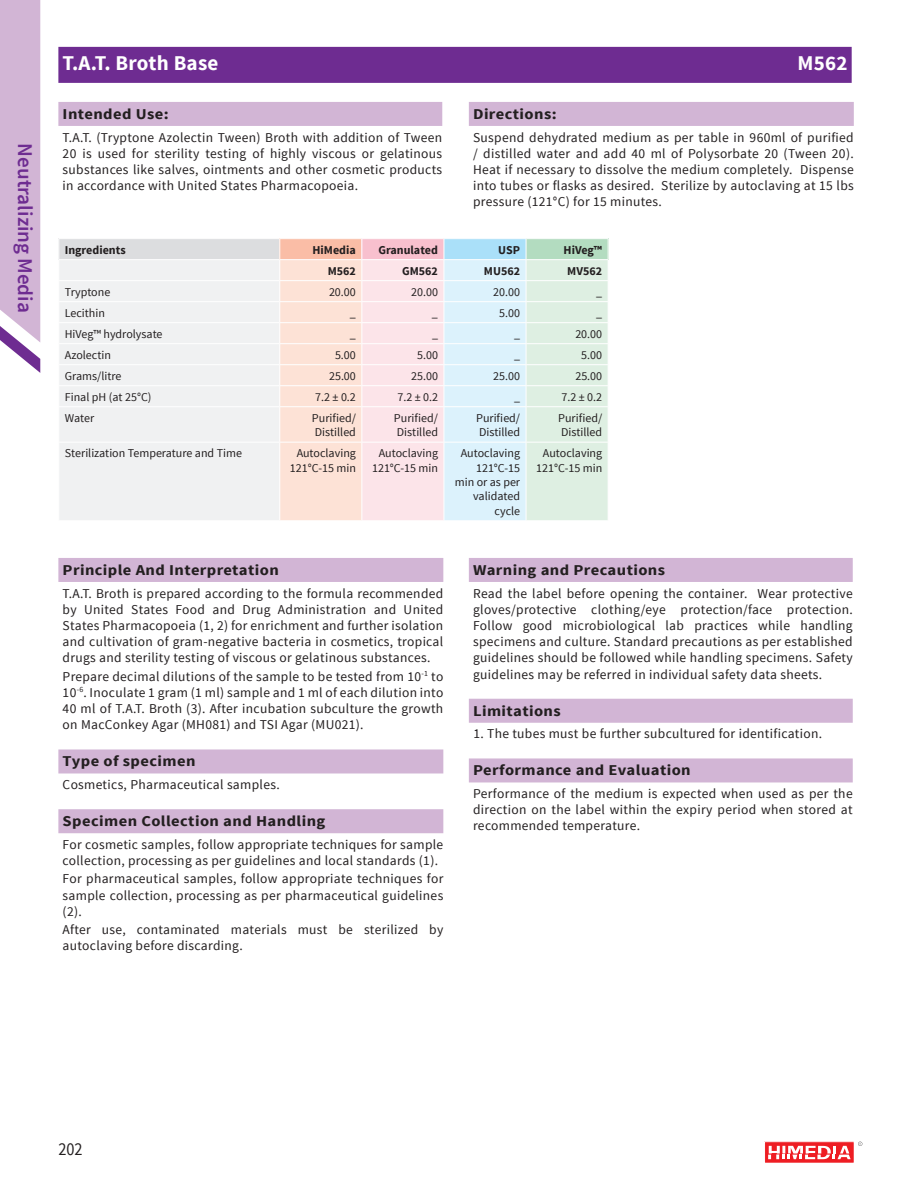
<style>
.page{position:relative;width:910px;height:1195px;background:#fff}
.page>*{position:absolute;margin:0;border:0;box-sizing:border-box;transform-origin:0 0}
.Heading{font:700 21px "Source Sans Pro";letter-spacing:.01em;color:#fff}
.t1{font:600 21px "Source Sans Pro";color:#6e2c91}
.t2{font:18px "Source Sans Pro";color:#231f20;scale:.9 1}
.Sub_Heading{font:700 15px "Source Sans Pro";letter-spacing:.025em;color:#231f20;scale:1.1 1}
.Para_Text{font:13.5px/16.2px "Source Sans Pro";letter-spacing:.025em;color:#231f20;text-align:justify}
.Table_Text{font:12px/14.4px "Source Sans Pro";color:#231f20}
.Table_Sub_Heading{font:700 12px "Source Sans Pro";color:#231f20}
</style>
<div class="page">
<div style="left:764px;top:1141px;width:90px;height:22px;background:#ee1d23"></div>
<div style="left:764px;top:1141px;width:90px;height:22px;border:1px solid #fff"></div>
<svg style="left:768px;top:1145px;width:82px;height:14px"></svg>
<svg style="left:858px;top:1141px;width:4px;height:4px"></svg>
<div style="left:58px;top:47px;width:793px;height:36px;background:#6e2c91"></div>
<div style="left:58px;top:102px;width:384px;height:24px;background:#d2b5d5"></div>
<div style="left:469px;top:102px;width:384px;height:24px;background:#d2b5d5"></div>
<div style="left:59px;top:239px;width:221px;height:21px;background:#dcdddf"></div>
<div style="left:59px;top:260px;width:220px;height:260px;background:#f0f1f2"></div>
<hr style="left:58px;top:259px;width:222px;height:1px;background:#fff">
<hr style="left:58px;top:280px;width:222px;height:1px;background:#fff">
<hr style="left:58px;top:301px;width:222px;height:1px;background:#fff">
<hr style="left:58px;top:322px;width:222px;height:1px;background:#fff">
<hr style="left:58px;top:343px;width:222px;height:1px;background:#fff">
<hr style="left:58px;top:364px;width:222px;height:1px;background:#fff">
<hr style="left:58px;top:385px;width:222px;height:1px;background:#fff">
<svg style="left:279px;top:239px;width:330px;height:281px;background:#ece9e7"></svg>
<hr style="left:58px;top:406px;width:222px;height:1px;background:#fff">
<hr style="left:280px;top:406px;width:82px;height:1px;background:#fff">
<hr style="left:279px;top:407px;width:1px;height:35px;background:#fff">
<hr style="left:362px;top:406px;width:82px;height:1px;background:#fff">
<hr style="left:361px;top:407px;width:1px;height:35px;background:#fff">
<hr style="left:444px;top:406px;width:82px;height:1px;background:#fff">
<hr style="left:443px;top:407px;width:1px;height:35px;background:#fff">
<hr style="left:526px;top:406px;width:82px;height:1px;background:#fff">
<hr style="left:525px;top:407px;width:1px;height:35px;background:#fff">
<hr style="left:608px;top:407px;width:1px;height:35px;background:#fff">
<hr style="left:58px;top:442px;width:222px;height:1px;background:#fff">
<hr style="left:280px;top:442px;width:82px;height:1px;background:#fff">
<hr style="left:279px;top:442px;width:1px;height:78px;background:#fff">
<hr style="left:362px;top:442px;width:82px;height:1px;background:#fff">
<hr style="left:361px;top:442px;width:1px;height:78px;background:#fff">
<hr style="left:444px;top:442px;width:82px;height:1px;background:#fff">
<hr style="left:443px;top:442px;width:1px;height:78px;background:#fff">
<hr style="left:526px;top:442px;width:82px;height:1px;background:#fff">
<hr style="left:525px;top:442px;width:1px;height:78px;background:#fff">
<hr style="left:608px;top:442px;width:1px;height:78px;background:#fff">
<div style="left:58px;top:558px;width:385px;height:24px;background:#d2b5d5"></div>
<div style="left:58px;top:749px;width:385px;height:24px;background:#d2b5d5"></div>
<div style="left:58px;top:809px;width:385px;height:24px;background:#d2b5d5"></div>
<div style="left:469px;top:558px;width:383px;height:24px;background:#d2b5d5"></div>
<div style="left:469px;top:698px;width:383px;height:24px;background:#d2b5d5"></div>
<div style="left:469px;top:758px;width:383px;height:24px;background:#d2b5d5"></div>
<svg style="left:0;top:0;width:40px;height:373px;background:#d2b6d6"></svg>
<h1 class="t1" style="left:39px;top:143px;width:171px;rotate:90deg">Neutralizing Media</h1>
<p class="Heading" style="left:63px;top:50px;width:157px">T.A.T. Broth Base</p>
<p class="Heading" style="left:797px;top:50px;width:51px">M562</p>
<p class="Sub_Heading" style="left:63px;top:104px;width:98px">Intended Use:</p>
<p class="Para_Text" style="left:63px;top:129px;width:381px">T.A.T. (Tryptone Azolectin Tween) Broth with addition of Tween 20 is used for sterility testing of highly viscous or gelatinous substances like salves, ointments and other cosmetic products in accordance with United States Pharmacopoeia.</p>
<p class="Sub_Heading" style="left:473px;top:104px;width:77px">Directions:</p>
<p class="Para_Text" style="left:473px;top:129px;width:382px">Suspend dehydrated medium as per table in 960ml of purified / distilled water and add 40 ml of Polysorbate 20 (Tween 20).<br>Heat if necessary to dissolve the medium completely. Dispense into tubes or flasks as desired. Sterilize by autoclaving at 15 lbs pressure (121°C) for 15 minutes.</p>
<p class="Table_Sub_Heading" style="left:65px;top:242px;width:62px">Ingredients</p>
<p class="Table_Sub_Heading" style="left:312px;top:242px;width:45px">HiMedia</p>
<p class="Table_Sub_Heading" style="left:378px;top:242px;width:61px">Granulated</p>
<p class="Table_Sub_Heading" style="left:498px;top:242px;width:23px">USP</p>
<p class="Table_Sub_Heading" style="left:563px;top:242px;width:40px">HiVeg™</p>
<p class="Table_Sub_Heading" style="left:328px;top:263px;width:30px">M562</p>
<p class="Table_Sub_Heading" style="left:402px;top:263px;width:37px">GM562</p>
<p class="Table_Sub_Heading" style="left:484px;top:263px;width:38px">MU562</p>
<p class="Table_Sub_Heading" style="left:567px;top:263px;width:36px">MV562</p>
<p class="Table_Text" style="left:65px;top:285px;width:47px">Tryptone</p>
<p class="Table_Text" style="left:329px;top:285px;width:28px">20.00</p>
<p class="Table_Text" style="left:411px;top:285px;width:28px">20.00</p>
<p class="Table_Text" style="left:493px;top:285px;width:28px">20.00</p>
<p class="Table_Text" style="left:596px;top:285px;width:7px">_</p>
<p class="Table_Text" style="left:65px;top:306px;width:42px">Lecithin</p>
<p class="Table_Text" style="left:350px;top:306px;width:7px">_</p>
<p class="Table_Text" style="left:432px;top:306px;width:7px">_</p>
<p class="Table_Text" style="left:499px;top:306px;width:22px">5.00</p>
<p class="Table_Text" style="left:596px;top:306px;width:7px">_</p>
<p class="Table_Text" style="left:65px;top:327px;width:99px">HiVeg™ hydrolysate</p>
<p class="Table_Text" style="left:350px;top:327px;width:7px">_</p>
<p class="Table_Text" style="left:432px;top:327px;width:7px">_</p>
<p class="Table_Text" style="left:514px;top:327px;width:7px">_</p>
<p class="Table_Text" style="left:65px;top:348px;width:48px">Azolectin</p>
<p class="Table_Text" style="left:335px;top:348px;width:22px">5.00</p>
<p class="Table_Text" style="left:417px;top:348px;width:22px">5.00</p>
<p class="Table_Text" style="left:514px;top:348px;width:7px">_</p>
<p class="Table_Text" style="left:575px;top:327px;width:28px">20.00</p>
<p class="Table_Text" style="left:581px;top:348px;width:22px">5.00</p>
<p class="Table_Text" style="left:65px;top:369px;width:58px">Grams/litre</p>
<p class="Table_Text" style="left:329px;top:369px;width:28px">25.00</p>
<p class="Table_Text" style="left:411px;top:369px;width:28px">25.00</p>
<p class="Table_Text" style="left:493px;top:369px;width:28px">25.00</p>
<p class="Table_Text" style="left:575px;top:369px;width:28px">25.00</p>
<p class="Table_Text" style="left:65px;top:390px;width:88px">Final pH (at 25°C)</p>
<p class="Table_Text" style="left:315px;top:390px;width:42px">7.2 ± 0.2</p>
<p class="Table_Text" style="left:397px;top:390px;width:42px">7.2 ± 0.2</p>
<p class="Table_Text" style="left:514px;top:390px;width:7px">_</p>
<p class="Table_Text" style="left:561px;top:390px;width:42px">7.2 ± 0.2</p>
<p class="Table_Text" style="left:65px;top:411px;width:31px">Water</p>
<p class="Table_Text" style="left:312px;top:411px;width:46px">Purified/<br>Distilled</p>
<p class="Table_Text" style="left:394px;top:411px;width:46px">Purified/<br>Distilled</p>
<p class="Table_Text" style="left:476px;top:411px;width:46px">Purified/<br>Distilled</p>
<p class="Table_Text" style="left:558px;top:411px;width:46px">Purified/<br>Distilled</p>
<p class="Table_Text" style="left:65px;top:446px;width:179px">Sterilization Temperature and Time</p>
<p class="Table_Text" style="left:290px;top:446px;width:67px;text-align:center">Autoclaving<br>121°C-15 min</p>
<p class="Table_Text" style="left:372px;top:446px;width:67px;text-align:center">Autoclaving<br>121°C-15 min</p>
<p class="Table_Text" style="left:455px;top:446px;width:67px;text-align:right">Autoclaving<br>121°C-15 min or as per validated cycle</p>
<p class="Table_Text" style="left:536px;top:446px;width:67px;text-align:center">Autoclaving<br>121°C-15 min</p>
<p class="Sub_Heading" style="left:63px;top:560px;width:198px">Principle And Interpretation</p>
<p class="Para_Text" style="left:63px;top:585px;width:382px">T.A.T. Broth is prepared according to the formula recommended by United States Food and Drug Administration and United States Pharmacopoeia (1, 2) for enrichment and further isolation and cultivation of gram-negative bacteria in cosmetics, tropical drugs and sterility testing of viscous or gelatinous substances.</p>
<p class="Para_Text" style="left:63px;top:668px;width:382px">Prepare decimal dilutions of the sample to be tested from 10<sup>-1</sup> to 10<sup>-6</sup>. Inoculate 1 gram (1 ml) sample and 1 ml of each dilution into 40 ml of T.A.T. Broth (3). After incubation subculture the growth on MacConkey Agar (MH081) and TSI Agar (MU021).</p>
<p class="Sub_Heading" style="left:63px;top:751px;width:122px">Type of specimen</p>
<p class="Para_Text" style="left:63px;top:776px;width:218px">Cosmetics, Pharmaceutical samples.</p>
<p class="Sub_Heading" style="left:63px;top:811px;width:240px">Specimen Collection and Handling</p>
<p class="Para_Text" style="left:63px;top:836px;width:382px">For cosmetic samples, follow appropriate techniques for sample collection, processing as per guidelines and local standards (1).</p>
<p class="Para_Text" style="left:63px;top:871px;width:382px">For pharmaceutical samples, follow appropriate techniques for sample collection, processing as per pharmaceutical guidelines (2).</p>
<p class="Para_Text" style="left:63px;top:921px;width:382px">After use, contaminated materials must be sterilized by autoclaving before discarding.</p>
<p class="Sub_Heading" style="left:473px;top:560px;width:176px">Warning and Precautions</p>
<p class="Para_Text" style="left:473px;top:585px;width:381px">Read the label before opening the container. Wear protective gloves/protective clothing/eye protection/face protection.<br>Follow good microbiological lab practices while handling specimens and culture. Standard precautions as per established guidelines should be followed while handling specimens. Safety guidelines may be referred in individual safety data sheets.</p>
<p class="Sub_Heading" style="left:473px;top:701px;width:81px">Limitations</p>
<p class="Para_Text" style="left:473px;top:726px;width:350px">1. The tubes must be further subcultured for identification.</p>
<p class="Sub_Heading" style="left:473px;top:760px;width:199px">Performance and Evaluation</p>
<p class="Para_Text" style="left:473px;top:785px;width:381px">Performance of the medium is expected when used as per the direction on the label within the expiry period when stored at recommended temperature.</p>
<h2 class="t2" style="left:58px;top:1137px;width:28px">202</h2>
</div>
